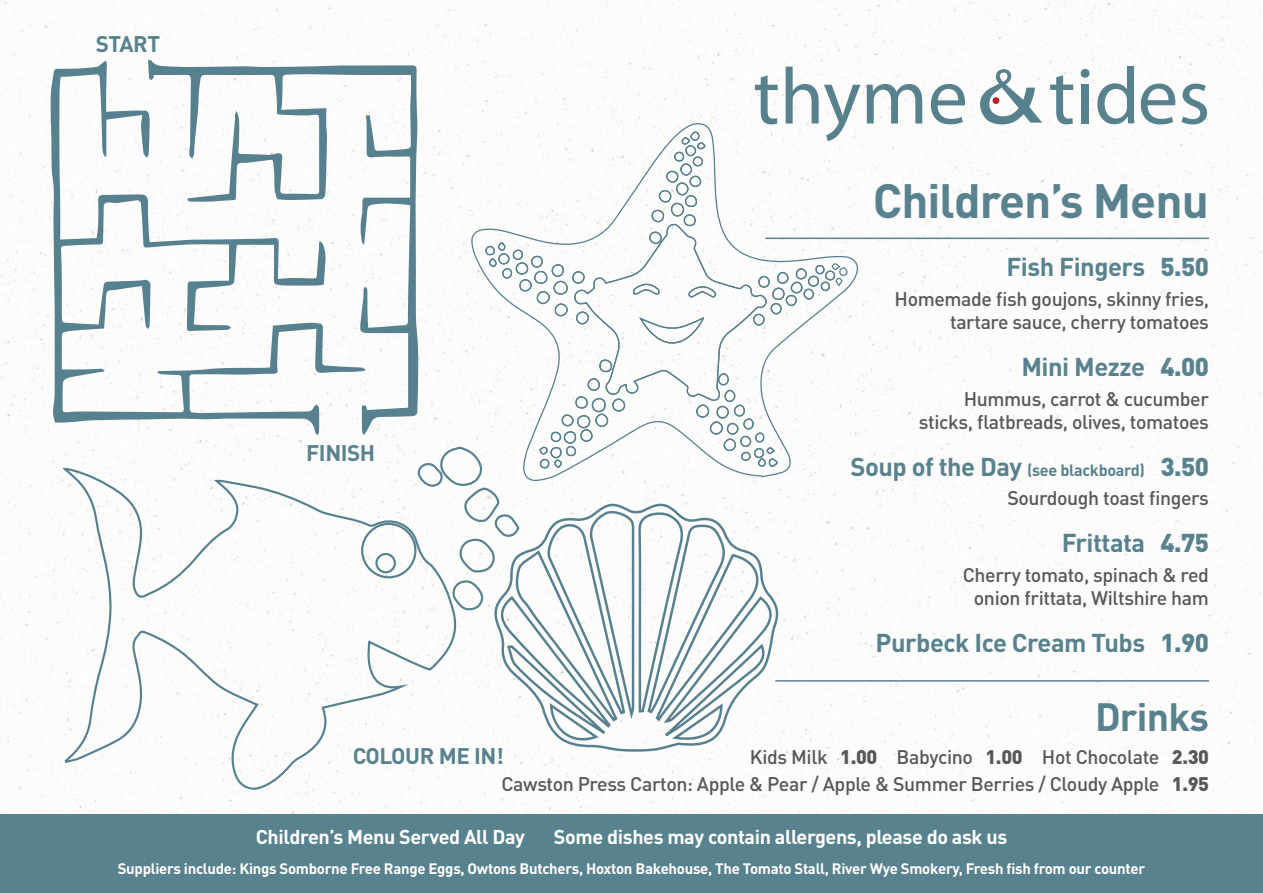
<style>
.page{position:relative;width:1263px;height:893px;background:#fff}
.page>*{position:absolute;margin:0;border:0;box-sizing:border-box;transform-origin:0 0}
.t1{font:700 47.55px "DIN Pro";letter-spacing:-.02em;color:#59828f}
.t2{font:700 39px "DIN Pro";letter-spacing:-.02em;color:#59828f}
.t3{font:700 25.5px "DIN Pro";letter-spacing:-.02em;color:#59828f}
.t4{font:700 22.35px "DIN Pro";letter-spacing:-.02em;color:#59828f}
.t5{font:700 19.8px "DIN Pro";letter-spacing:-.02em;color:#fff}
.t6{font:500 19.5px "DIN Pro";letter-spacing:-.02em;color:#57585a}
.t7{font:700 16.2px "DIN Pro";letter-spacing:-.02em;color:#59828f}
.t8{font:700 15px "DIN Pro";letter-spacing:-.02em;color:#fff}
.s1{font-weight:900}
.s2{font-size:25.5px}
.s3{font-weight:900;font-size:25.5px}
</style>
<div class="page">
<img style="left:0;top:0;width:1263px;height:814px">
<div style="left:0;top:814px;width:1263px;height:79px;background:#59828f"></div>
<hr style="left:765px;top:238px;width:444px;height:1px;background:#59828f">
<hr style="left:775px;top:680px;width:434px;height:2px;background:#59828f">
<svg style="left:50px;top:61px;width:98px;height:374px"></svg>
<svg style="left:148px;top:60px;width:270px;height:375px"></svg>
<svg style="left:64px;top:466px;width:393px;height:323px"></svg>
<svg style="left:450px;top:580px;width:36px;height:31px"></svg>
<svg style="left:418px;top:445px;width:103px;height:129px"></svg>
<div style="left:375px;top:553px;width:21px;height:20px;border:2px solid #57818e;border-radius:50%"></div>
<svg style="left:470px;top:121px;width:389px;height:362px"></svg>
<div style="left:553px;top:281px;width:15px;height:14px;border:1px solid #57818e;border-radius:50%"></div>
<div style="left:671px;top:203px;width:13px;height:14px;border:1px solid #57818e;border-radius:50%"></div>
<div style="left:534px;top:271px;width:13px;height:13px;border:1px solid #57818e;border-radius:50%"></div>
<div style="left:537px;top:291px;width:13px;height:13px;border:1px solid #57818e;border-radius:50%"></div>
<div style="left:555px;top:303px;width:13px;height:13px;border:1px solid #57818e;border-radius:50%"></div>
<div style="left:676px;top:182px;width:12px;height:14px;border:1px solid #57818e;border-radius:50%"></div>
<div style="left:651px;top:210px;width:13px;height:12px;border:1px solid #57818e;border-radius:50%"></div>
<div style="left:659px;top:190px;width:12px;height:13px;border:1px solid #57818e;border-radius:50%"></div>
<div style="left:551px;top:264px;width:13px;height:13px;border:1px solid #57818e;border-radius:50%"></div>
<div style="left:772px;top:288px;width:13px;height:12px;border:1px solid #57818e;border-radius:5px"></div>
<div style="left:564px;top:431px;width:12px;height:13px;border:1px solid #57818e;border-radius:5px"></div>
<div style="left:516px;top:262px;width:12px;height:13px;border:1px solid #57818e;border-radius:50%"></div>
<div style="left:723px;top:438px;width:13px;height:13px;border:1px solid #57818e;border-radius:50%"></div>
<div style="left:519px;top:279px;width:13px;height:13px;border:1px solid #57818e;border-radius:50%"></div>
<div style="left:684px;top:214px;width:12px;height:12px;border:1px solid #57818e;border-radius:50%"></div>
<div style="left:685px;top:195px;width:12px;height:12px;border:1px solid #57818e;border-radius:5px"></div>
<div style="left:666px;top:171px;width:12px;height:12px;border:1px solid #57818e;border-radius:50%"></div>
<div style="left:680px;top:163px;width:12px;height:13px;border:1px solid #57818e;border-radius:50%"></div>
<div style="left:531px;top:256px;width:12px;height:12px;border:1px solid #57818e;border-radius:50%"></div>
<div style="left:562px;top:415px;width:12px;height:11px;border:1px solid #57818e;border-radius:50%"></div>
<div style="left:791px;top:282px;width:12px;height:12px;border:1px solid #57818e;border-radius:50%"></div>
<div style="left:758px;top:276px;width:12px;height:12px;border:1px solid #57818e;border-radius:50%"></div>
<div style="left:777px;top:272px;width:12px;height:12px;border:1px solid #57818e;border-radius:50%"></div>
<div style="left:689px;top:176px;width:12px;height:11px;border:1px solid #57818e;border-radius:50%"></div>
<div style="left:550px;top:447px;width:12px;height:11px;border:1px solid #57818e;border-radius:50%"></div>
<div style="left:498px;top:253px;width:12px;height:11px;border:1px solid #57818e;border-radius:50%"></div>
<div style="left:771px;top:303px;width:11px;height:12px;border:1px solid #57818e;border-radius:50%"></div>
<div style="left:740px;top:436px;width:11px;height:11px;border:1px solid #57818e;border-radius:50%"></div>
<div style="left:786px;top:295px;width:11px;height:11px;border:1px solid #57818e;border-radius:5px"></div>
<div style="left:796px;top:268px;width:11px;height:12px;border:1px solid #57818e;border-radius:50%"></div>
<div style="left:808px;top:276px;width:11px;height:11px;border:1px solid #57818e;border-radius:50%"></div>
<div style="left:685px;top:145px;width:11px;height:11px;border:1px solid #57818e;border-radius:50%"></div>
<div style="left:804px;top:289px;width:10px;height:11px;border:1px solid #57818e;border-radius:50%"></div>
<div style="left:551px;top:432px;width:10px;height:10px;border:1px solid #57818e;border-radius:4px"></div>
<div style="left:513px;top:250px;width:10px;height:10px;border:1px solid #57818e;border-radius:50%"></div>
<div style="left:502px;top:268px;width:10px;height:11px;border:1px solid #57818e;border-radius:50%"></div>
<div style="left:566px;top:446px;width:10px;height:10px;border:1px solid #57818e;border-radius:50%"></div>
<div style="left:693px;top:156px;width:10px;height:10px;border:1px solid #57818e;border-radius:50%"></div>
<div style="left:754px;top:448px;width:10px;height:10px;border:1px solid #57818e;border-radius:50%"></div>
<div style="left:674px;top:152px;width:10px;height:10px;border:1px solid #57818e;border-radius:50%"></div>
<div style="left:825px;top:270px;width:10px;height:10px;border:1px solid #57818e;border-radius:50%"></div>
<div style="left:540px;top:459px;width:9px;height:10px;border:1px solid #57818e;border-radius:50%"></div>
<div style="left:821px;top:282px;width:9px;height:9px;border:1px solid #57818e;border-radius:50%"></div>
<div style="left:815px;top:265px;width:10px;height:9px;border:1px solid #57818e;border-radius:50%"></div>
<div style="left:741px;top:452px;width:10px;height:9px;border:1px solid #57818e;border-radius:50%"></div>
<svg style="left:554px;top:459px;width:9px;height:10px"></svg>
<svg style="left:758px;top:457px;width:21px;height:11px"></svg>
<svg style="left:486px;top:241px;width:19px;height:26px"></svg>
<svg style="left:538px;top:446px;width:10px;height:10px"></svg>
<svg style="left:681px;top:130px;width:25px;height:20px"></svg>
<div style="left:766px;top:447px;width:9px;height:7px;border:1px solid #57818e;border-radius:3px"></div>
<svg style="left:572px;top:222px;width:195px;height:221px"></svg>
<svg style="left:490px;top:499px;width:291px;height:254px"></svg>
<svg style="left:1047px;top:134px;width:37px;height:18px"></svg>
<svg style="left:1099px;top:134px;width:60px;height:18px"></svg>
<svg style="left:1172px;top:134px;width:37px;height:18px"></svg>
<svg style="left:1050px;top:75px;width:23px;height:49px"></svg>
<div style="left:1081px;top:69px;width:8px;height:9px;background:#58818e;border-radius:50%"></div>
<div style="left:1081px;top:84px;width:8px;height:40px;background:#58818e"></div>
<svg style="left:1097px;top:66px;width:37px;height:58px"></svg>
<svg style="left:1141px;top:84px;width:34px;height:40px"></svg>
<svg style="left:1181px;top:84px;width:26px;height:40px"></svg>
<svg style="left:755px;top:75px;width:23px;height:49px"></svg>
<svg style="left:786px;top:67px;width:74px;height:74px"></svg>
<svg style="left:866px;top:84px;width:56px;height:40px"></svg>
<svg style="left:931px;top:84px;width:34px;height:40px"></svg>
<svg style="left:980px;top:69px;width:62px;height:55px"></svg>
<div style="left:992px;top:97px;width:7px;height:7px;background:#be1d2c;border-radius:50%"></div>
<p class="t4" style="left:96px;top:29px;width:66px">START</p>
<p class="t4" style="left:306px;top:438px;width:71px">FINISH</p>
<p class="t1" style="left:873px;top:169px;width:338px">Children’s Menu</p>
<p class="t3" style="left:1006px;top:250px;width:204px">Fish Fingers <span class="s1">5.50</span></p>
<p class="t6" style="left:894px;top:286px;width:316px">Homemade fish goujons, skinny fries,</p>
<p class="t6" style="left:950px;top:309px;width:260px">tartare sauce, cherry tomatoes</p>
<p class="t3" style="left:1021px;top:349px;width:189px">Mini Mezze <span class="s1">4.00</span></p>
<p class="t6" style="left:964px;top:385px;width:247px">Hummus, carrot &amp; cucumber</p>
<p class="t6" style="left:919px;top:409px;width:291px">sticks, flatbreads, olives, tomatoes</p>
<p class="t7" style="left:850px;top:459px;width:360px"><span class="s2">Soup of the Day</span> (see blackboard) <span class="s3">3.50</span></p>
<p class="t6" style="left:1007px;top:485px;width:203px">Sourdough toast fingers</p>
<p class="t3" style="left:1062px;top:526px;width:149px">Frittata <span class="s1">4.75</span></p>
<p class="t6" style="left:963px;top:561px;width:248px">Cherry tomato, spinach &amp; red</p>
<p class="t6" style="left:974px;top:585px;width:237px">onion frittata, Wiltshire ham</p>
<p class="t3" style="left:875px;top:625px;width:335px">Purbeck Ice Cream Tubs <span class="s1">1.90</span></p>
<p class="t2" style="left:1095px;top:690px;width:115px">Drinks</p>
<p class="t6" style="left:750px;top:743px;width:460px">Kids Milk <span class="s1">1.00</span> Babycino <span class="s1">1.00</span> Hot Chocolate <span class="s1">2.30</span></p>
<p class="t6" style="left:501px;top:770px;width:709px">Cawston Press Carton: Apple &amp; Pear / Apple &amp; Summer Berries / Cloudy Apple <span class="s1">1.95</span></p>
<p class="t4" style="left:353px;top:740px;width:153px">COLOUR ME IN!</p>
<p class="t5" style="left:256px;top:824px;width:271px">Children’s Menu Served All Day</p>
<p class="t5" style="left:554px;top:824px;width:455px">Some dishes may contain allergens, please do ask us</p>
<p class="t8" style="left:118px;top:859px;width:1029px">Suppliers include: Kings Somborne Free Range Eggs, Owtons Butchers, Hoxton Bakehouse, The Tomato Stall, River Wye Smokery, Fresh fish from our counter</p>
</div>
